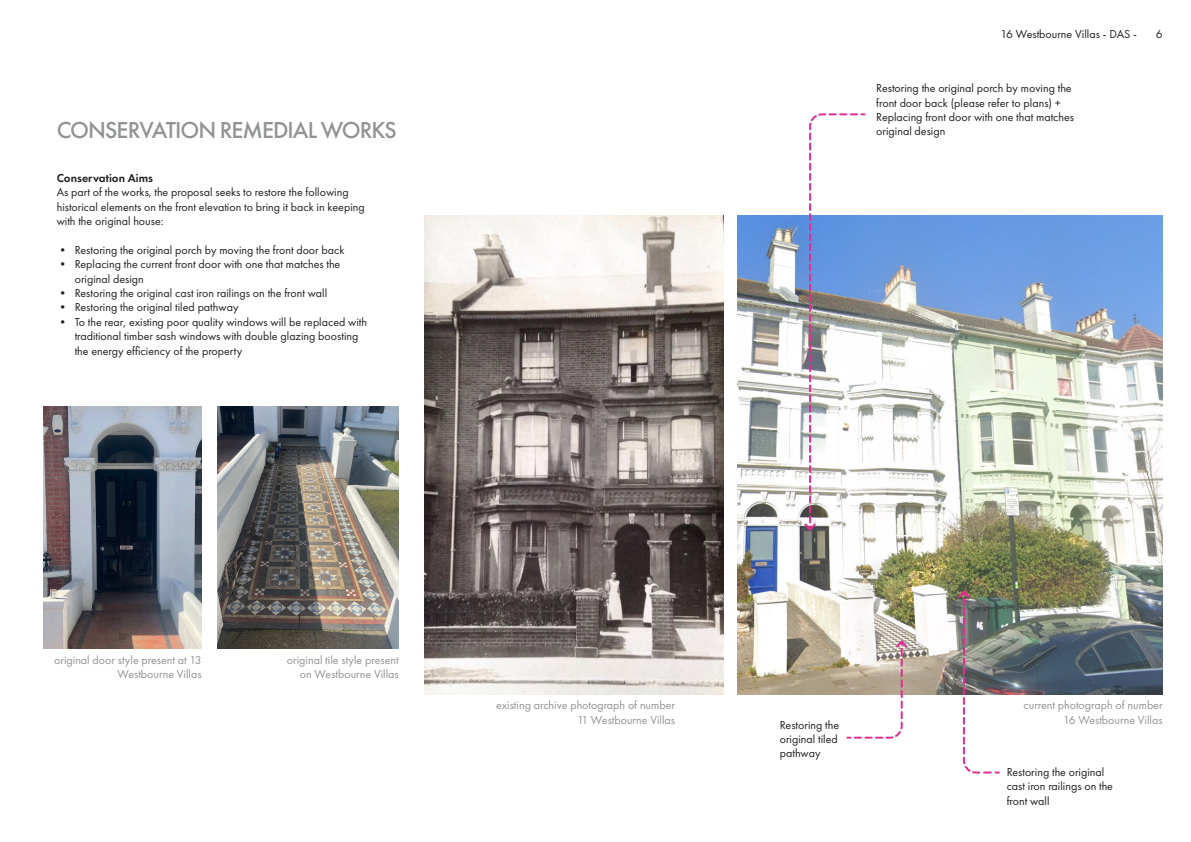
<style>
.page{position:relative;width:1191px;height:842px;background:#fff}
.page>*{position:absolute;margin:0;border:0;box-sizing:border-box;transform-origin:0 0}
.t1{font:500 24px "Futura PT";letter-spacing:-.04em;color:#929394}
.t2{font:12px/14.4px "Futura PT";color:#231f20}
.t3{font:12px/14.4px "Futura PT";color:#929394;text-align:right}
.t4{font:600 12px "Futura PT";color:#231f20}
</style>
<div class="page">
<img style="left:424px;top:215px;width:300px;height:480px">
<img style="left:738px;top:215px;width:424px;height:480px">
<img style="left:217px;top:407px;width:182px;height:241px">
<img style="left:43px;top:407px;width:159px;height:241px">
<img style="left:956px;top:589px;width:45px;height:185px">
<svg style="left:845px;top:638px;width:64px;height:101px"></svg>
<svg style="left:802px;top:113px;width:64px;height:419px"></svg>
<p class="t1" style="left:57px;top:116px;width:341px">CONSERVATION REMEDIAL WORKS</p>
<p class="t4" style="left:57px;top:170px;width:98px">Conservation Aims</p>
<p class="t2" style="left:57px;top:185px;width:309px">As part of the works, the proposal seeks to restore the following historical elements on the front elevation to bring it back in keeping with the original house:</p>
<p class="t2" style="left:57px;top:243px;width:289px">• Restoring the original porch by moving the front door back</p>
<p class="t2" style="left:75px;top:257px;width:267px;text-indent:-18px">• Replacing the current front door with one that matches the original design</p>
<p class="t2" style="left:57px;top:286px;width:272px">• Restoring the original cast iron railings on the front wall</p>
<p class="t2" style="left:57px;top:300px;width:183px">• Restoring the original tiled pathway</p>
<p class="t2" style="left:75px;top:315px;width:294px;text-indent:-18px">• To the rear, existing poor quality windows will be replaced with traditional timber sash windows with double glazing boosting the energy efficiency of the property</p>
<p class="t2" style="left:1000px;top:26px;width:138px">16 Westbourne Villas - DAS -</p>
<p class="t2" style="left:1155px;top:26px;width:8px">6</p>
<p class="t2" style="left:876px;top:81px;width:199px">Restoring the original porch by moving the front door back (please refer to plans) + Replacing front door with one that matches original design</p>
<p class="t3" style="left:54px;top:653px;width:149px">original door style present at 13<br>Westbourne Villas</p>
<p class="t3" style="left:287px;top:653px;width:113px">original tile style present on Westbourne Villas</p>
<p class="t3" style="left:496px;top:698px;width:181px">existing archive photograph of number<br>11 Westbourne Villas</p>
<p class="t2" style="left:780px;top:717px;width:61px;text-align:justify">Restoring the original tiled pathway</p>
<p class="t3" style="left:1023px;top:698px;width:141px">current photograph of number<br>16 Westbourne Villas</p>
<p class="t2" style="left:1006px;top:765px;width:108px">Restoring the original cast iron railings on the front wall</p>
</div>
